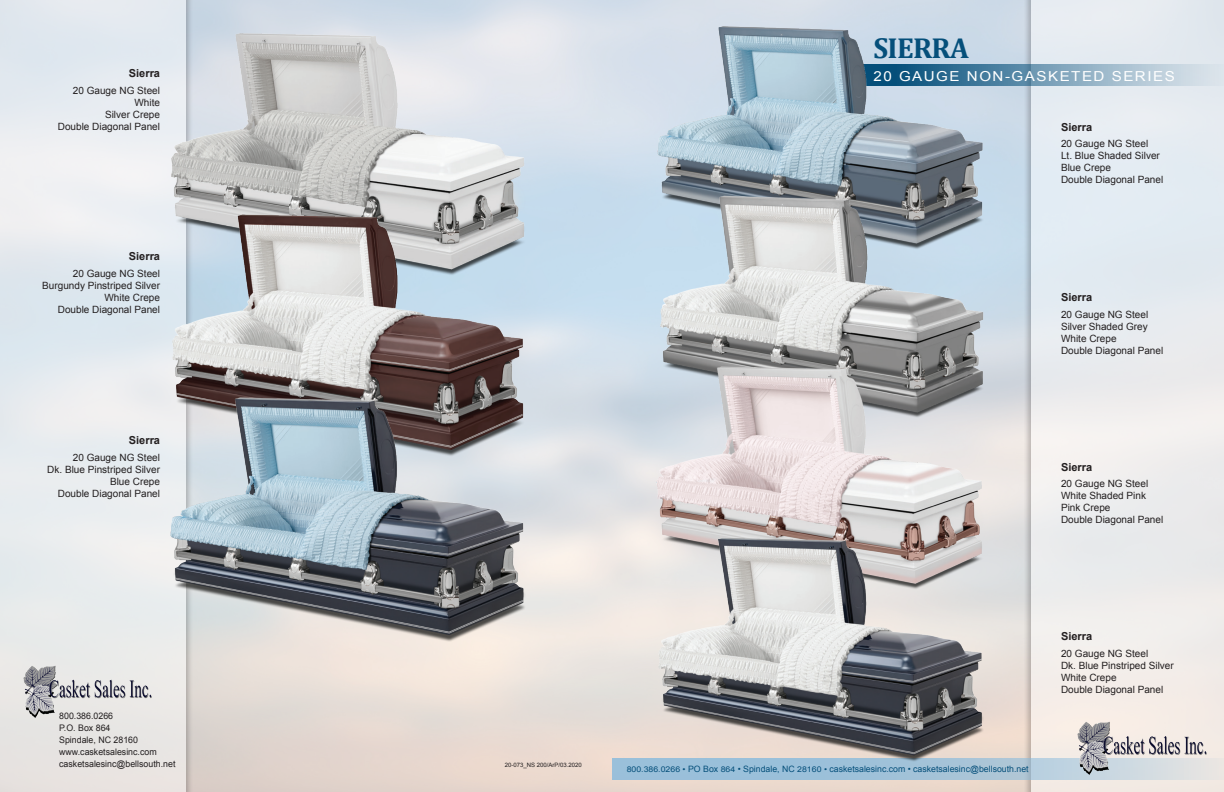
<style>
.page{position:relative;width:1224px;height:792px;background:#fff}
.page>*{position:absolute;margin:0;border:0;box-sizing:border-box;transform-origin:0 0}
.Series_Name_-_Title{font:700 29px "Cambria";letter-spacing:-.025em;color:#054f7a}
.Gauge_Size_-_Title{font:13.8px "Arial";letter-spacing:.1em;color:#fff;scale:1.1 1}
.Left_Align_-_Unit_Na{font:700 11px "Arial";color:#231f20}
.Right_Align_-_Unit_N{font:700 11px "Arial";color:#231f20}
.t1{font:10px/12px "Arial";color:#231f20;text-align:right}
.t2{font:9px "Arial";color:#231f20}
.t3{font:8.8px "Arial";color:#054f7a}
.Product_info{font:6px "Arial";color:#231f20}
.s1{font-size:7.9px}
</style>
<div class="page">
<div style="left:1023px;top:0;width:201px;height:792px;background:#231f20;opacity:.5"></div>
<div style="left:1031px;top:0;width:193px;height:792px;background:#e9ecef"></div>
<div style="left:0;top:0;width:186px;height:792px;background:linear-gradient(to right,#e5ebef,#ebeae9)"></div>
<img style="left:23px;top:664px;width:130px;height:54px">
<svg style="left:612px;top:758px;width:612px;height:22px"></svg>
<img style="left:1077px;top:720px;width:132px;height:55px">
<img style="left:140px;top:15px;width:389px;height:186px">
<img style="left:140px;top:201px;width:411px;height:257px">
<img style="left:145px;top:390px;width:389px;height:267px">
<svg style="left:992px;top:64px;width:232px;height:22px;background:#9bb7c9"></svg>
<img style="left:642px;top:25px;width:350px;height:157px">
<img style="left:642px;top:182px;width:350px;height:264px">
<img style="left:640px;top:348px;width:347px;height:263px">
<img style="left:643px;top:495px;width:353px;height:293px">
<p class="Right_Align_-_Unit_N" style="left:129px;top:66px;width:33px">Sierra</p>
<p class="t1" style="left:73px;top:84px;width:89px">20 Gauge NG Steel</p>
<p class="t1" style="left:105px;top:96px;width:57px">White<br>Silver Crepe</p>
<p class="t1" style="left:58px;top:120px;width:104px">Double Diagonal Panel</p>
<p class="Right_Align_-_Unit_N" style="left:129px;top:249px;width:33px">Sierra</p>
<p class="t1" style="left:73px;top:267px;width:89px">20 Gauge NG Steel</p>
<p class="t1" style="left:42px;top:279px;width:119px">Burgundy Pinstriped Silver</p>
<p class="t1" style="left:105px;top:291px;width:57px">White Crepe</p>
<p class="t1" style="left:58px;top:303px;width:104px">Double Diagonal Panel</p>
<p class="Right_Align_-_Unit_N" style="left:129px;top:433px;width:33px">Sierra</p>
<p class="t1" style="left:73px;top:451px;width:89px">20 Gauge NG Steel</p>
<p class="t1" style="left:47px;top:463px;width:114px">Dk. Blue Pinstriped Silver</p>
<p class="t1" style="left:110px;top:475px;width:52px">Blue Crepe</p>
<p class="t1" style="left:58px;top:487px;width:104px">Double Diagonal Panel</p>
<p class="t2" style="left:59px;top:710px;width:55px">800.386.0266</p>
<p class="t2" style="left:59px;top:722px;width:53px">P.O. Box 864</p>
<p class="t2" style="left:59px;top:734px;width:80px">Spindale, NC 28160</p>
<p class="t2" style="left:59px;top:746px;width:99px">www.casketsalesinc.com</p>
<p class="t2" style="left:59px;top:758px;width:118px">casketsalesinc@bellsouth.net</p>
<p class="Product_info" style="left:505px;top:761px;width:79px">20-073_NS 200/ArP/03.2020</p>
<p class="Series_Name_-_Title" style="left:873px;top:27px;width:97px">SIERRA</p>
<p class="Gauge_Size_-_Title" style="left:873px;top:67px;width:275px">20 GAUGE NON-GASKETED SERIES</p>
<p class="Left_Align_-_Unit_Na" style="left:1061px;top:120px;width:33px">Sierra</p>
<p class="t1" style="left:1061px;top:138px;width:89px">20 Gauge NG Steel</p>
<p class="t1" style="left:1061px;top:150px;width:100px">Lt. Blue Shaded Silver</p>
<p class="t1" style="left:1061px;top:162px;width:52px">Blue Crepe</p>
<p class="t1" style="left:1061px;top:174px;width:104px">Double Diagonal Panel</p>
<p class="Left_Align_-_Unit_Na" style="left:1061px;top:290px;width:33px">Sierra</p>
<p class="t1" style="left:1061px;top:308px;width:89px">20 Gauge NG Steel</p>
<p class="t1" style="left:1061px;top:320px;width:88px">Silver Shaded Grey</p>
<p class="t1" style="left:1061px;top:332px;width:57px">White Crepe</p>
<p class="t1" style="left:1061px;top:344px;width:104px">Double Diagonal Panel</p>
<p class="Left_Align_-_Unit_Na" style="left:1061px;top:460px;width:33px">Sierra</p>
<p class="t1" style="left:1061px;top:478px;width:89px">20 Gauge NG Steel</p>
<p class="t1" style="left:1061px;top:490px;width:87px">White Shaded Pink</p>
<p class="t1" style="left:1061px;top:502px;width:51px">Pink Crepe</p>
<p class="t1" style="left:1061px;top:514px;width:104px">Double Diagonal Panel</p>
<p class="t3" style="left:627px;top:764px;width:403px"><span class="s1">800.386.0266 •</span> PO Box <span class="s1">864</span> • Spindale, NC <span class="s1">28160 •</span> casketsalesinc.com • casketsalesinc@bellsouth.net</p>
<p class="Left_Align_-_Unit_Na" style="left:1061px;top:629px;width:33px">Sierra</p>
<p class="t1" style="left:1061px;top:648px;width:89px">20 Gauge NG Steel</p>
<p class="t1" style="left:1061px;top:660px;width:114px">Dk. Blue Pinstriped Silver</p>
<p class="t1" style="left:1061px;top:672px;width:57px">White Crepe</p>
<p class="t1" style="left:1061px;top:684px;width:104px">Double Diagonal Panel</p>
</div>
